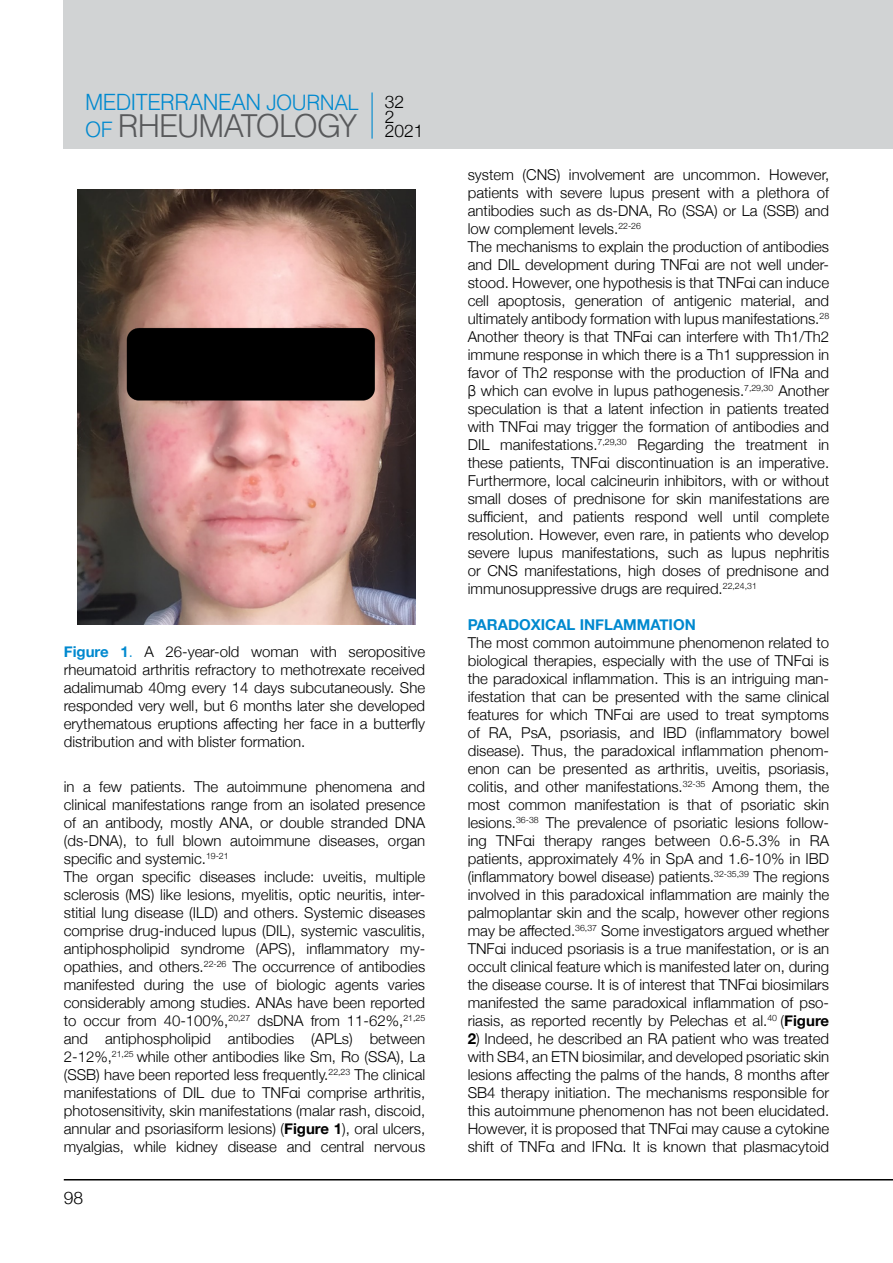
<style>
.page{position:relative;width:893px;height:1263px;background:#fff}
.page>*{position:absolute;margin:0;border:0;box-sizing:border-box;transform-origin:0 0}
.t1{font:31.2px "UB Helvetica Light";letter-spacing:-.025em;color:#58595b}
.t2{font:22.2px "UB Helvetica Light";letter-spacing:-.02em;color:#0089cf}
.t3{font:300 17.4px/15px "Helvetica Neue";color:#000}
.t4{font:300 15px/18px "Helvetica Neue";color:#000;text-align:justify}
.t5{font:700 15px "Helvetica Neue";color:#0089cf}
.s1{font-size:21px}
.s2{font-size:21px;color:#0089cf}
.s3{font-weight:700;color:#0089cf}
.s4{color:#0089cf}
.s5{font-weight:700}
</style>
<div class="page">
<hr style="left:64px;top:1179px;width:829px;height:1px;background:#000">
<div style="left:64px;top:0;width:829px;height:149px;background:#d1d3d4"></div>
<hr style="left:371px;top:92px;width:2px;height:47px;background:#0089cf">
<img style="left:78px;top:190px;width:337px;height:434px">
<h2 class="t2" style="left:85px;top:89px;width:275px">MEDITERRANEAN <span class="s1">JOURNAL</span></h2>
<h1 class="t1" style="left:85px;top:107px;width:273px"><span class="s2">OF</span> RHEUMATOLOGY</h1>
<p class="t3" style="left:385px;top:93px;width:40px">32<br>2<br>2021</p>
<p class="t4" style="left:64px;top:642px;width:363px"><span class="s3">Figure 1</span><span class="s4">.</span> A 26-year-old woman with seropositive rheumatoid arthritis refractory to methotrexate received adalimumab 40mg every 14 days subcutaneously. She responded very well, but 6 months later she developed erythematous eruptions affecting her face in a butterfly distribution and with blister formation.</p>
<p class="t4" style="left:64px;top:777px;width:363px;text-align:left">in a few patients. The autoimmune phenomena and clinical manifestations range from an isolated presence of an antibody, mostly ANA, or double stranded DNA (ds-DNA), to full blown autoimmune diseases, organ specific and systemic.<sup>19-21<br></sup>The organ specific diseases include: uveitis, multiple sclerosis (MS) like lesions, myelitis, optic neuritis, inter&shy;stitial lung disease (ILD) and others. Systemic diseases comprise drug-induced lupus (DIL), systemic vasculitis, antiphospholipid syndrome (APS), inflammatory my&shy;opathies, and others.<sup>22-26</sup> The occurrence of antibodies manifested during the use of biologic agents varies considerably among studies. ANAs have been reported to occur from 40-100%,<sup>20,27</sup> dsDNA from 11-62%,<sup>21,25 </sup>and antiphospholipid antibodies (APLs) between 2-12%,<sup>21,25</sup> while other antibodies like Sm, Ro (SSA), La (SSB) have been reported less frequently.<sup>22,23</sup> The clinical manifestations of DIL due to TNFαi comprise arthritis, photosensitivity, skin manifestations (malar rash, discoid, annular and psoriasiform lesions) (<span class="s5">Figure 1</span>), oral ulcers, myalgias, while kidney disease and central nervous</p>
<p class="t3" style="left:64px;top:1189px;width:21px">98</p>
<p class="t4" style="left:468px;top:165px;width:363px;text-align:left">system (CNS) involvement are uncommon. However, patients with severe lupus present with a plethora of antibodies such as ds-DNA, Ro (SSA) or La (SSB) and low complement levels.<sup>22-26<br></sup>The mechanisms to explain the production of antibodies and DIL development during TNFαi are not well under&shy;stood. However, one hypothesis is that TNFαi can induce cell apoptosis, generation of antigenic material, and ultimately antibody formation with lupus manifestations.<sup>28<br></sup>Another theory is that TNFαi can interfere with Th1/Th2 immune response in which there is a Th1 suppression in favor of Th2 response with the production of IFNa and β which can evolve in lupus pathogenesis.<sup>7,29,30</sup> Another speculation is that a latent infection in patients treated with TNFαi may trigger the formation of antibodies and DIL manifestations.<sup>7,29,30</sup> Regarding the treatment in these patients, TNFαi discontinuation is an imperative.<br>Furthermore, local calcineurin inhibitors, with or without small doses of prednisone for skin manifestations are sufficient, and patients respond well until complete resolution. However, even rare, in patients who develop severe lupus manifestations, such as lupus nephritis or CNS manifestations, high doses of prednisone and immunosuppressive drugs are required.<sup>22,24,31</sup></p>
<p class="t5" style="left:468px;top:613px;width:230px">PARADOXICAL INFLAMMATION</p>
<p class="t4" style="left:468px;top:633px;width:363px">The most common autoimmune phenomenon related to biological therapies, especially with the use of TNFαi is the paradoxical inflammation. This is an intriguing man&shy;ifestation that can be presented with the same clinical features for which TNFαi are used to treat symptoms of RA, PsA, psoriasis, and IBD (inflammatory bowel disease). Thus, the paradoxical inflammation phenom&shy;enon can be presented as arthritis, uveitis, psoriasis, colitis, and other manifestations.<sup>32-35</sup> Among them, the most common manifestation is that of psoriatic skin lesions.<sup>36-38</sup> The prevalence of psoriatic lesions follow&shy;ing TNFαi therapy ranges between 0.6-5.3% in RA patients, approximately 4% in SpA and 1.6-10% in IBD (inflammatory bowel disease) patients.<sup>32-35,39</sup> The regions involved in this paradoxical inflammation are mainly the palmoplantar skin and the scalp, however other regions may be affected.<sup>36,37</sup> Some investigators argued whether TNFαi induced psoriasis is a true manifestation, or is an occult clinical feature which is manifested later on, during the disease course. It is of interest that TNFαi biosimilars manifested the same paradoxical inflammation of pso&shy;riasis, as reported recently by Pelechas et al.<sup>40</sup> (<span class="s5">Figure</span></p>
<p class="t4" style="left:468px;top:1029px;width:363px"><span class="s5">2</span>) Indeed, he described an RA patient who was treated with SB4, an ETN biosimilar, and developed psoriatic skin lesions affecting the palms of the hands, 8 months after SB4 therapy initiation. The mechanisms responsible for this autoimmune phenomenon has not been elucidated.<br>However, it is proposed that TNFαi may cause a cytokine shift of TNFα and IFNα. It is known that plasmacytoid</p>
</div>
